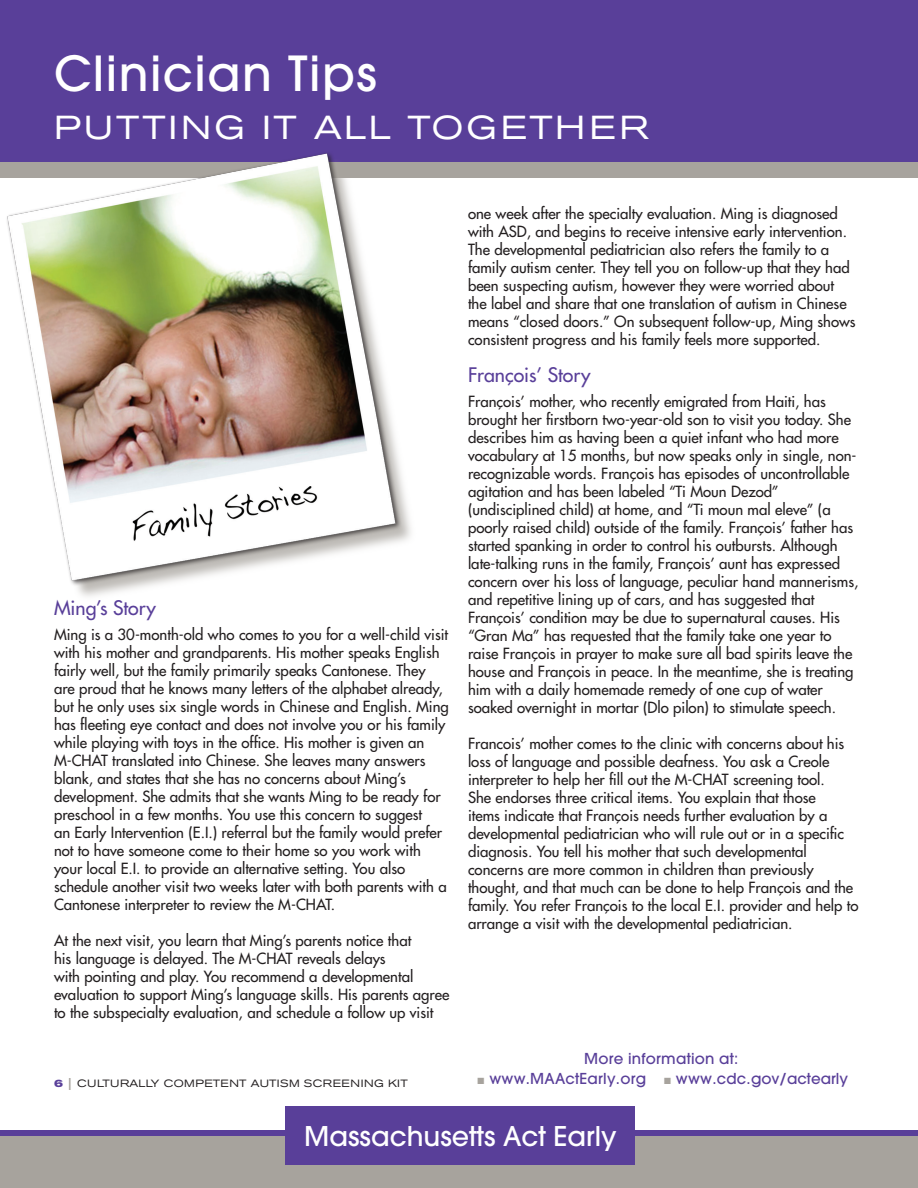
<style>
.page{position:relative;width:918px;height:1188px;background:#fff}
.page>*{position:absolute;margin:0;border:0;box-sizing:border-box;transform-origin:0 0}
.Page_Heading{font:500 48px "Avant Garde";letter-spacing:.03em;color:#fff}
.Sub_Heading{font:expanded 33px "Akzidenz Grotesk BE";letter-spacing:.095em;color:#fff}
.t1{font:500 27px "Avant Garde";color:#fff}
.Level_1_heading{font:19.5px "Futura";color:#593f99}
.Body{font:15px/18px "Futura";color:#231f20}
.t2{font:500 15px "Avant Garde";letter-spacing:.015em;color:#593f99}
.t3{font:expanded 10.5px "Akzidenz Grotesk BE";letter-spacing:.035em;color:#231f20}
.s1{font-weight:700;color:#593f99}
.s2{font-weight:700;font-size:12px;color:#a7a39d}
.s3{color:#a7a39d}
</style>
<div class="page">
<div style="left:0;top:1136px;width:918px;height:52px;background:#a7a39d"></div>
<div style="left:0;top:1130px;width:918px;height:6px;background:#593f99"></div>
<div style="left:286px;top:1106px;width:349px;height:58px;background:#593f99"></div>
<div style="left:0;top:0;width:918px;height:164px;background:#593f99"></div>
<div style="left:0;top:162px;width:918px;height:16px;background:#a7a39d"></div>
<img style="left:7px;top:153px;width:404px;height:443px">
<p class="Page_Heading" style="left:54px;top:44px;width:324px">Clinician Tips</p>
<p class="Sub_Heading" style="left:54px;top:108px;width:596px">PUTTING IT ALL TOGETHER</p>
<p class="Level_1_heading" style="left:54px;top:596px;width:103px">Ming’s Story</p>
<p class="Body" style="left:54px;top:626px;width:396px">Ming is a 30-month-old who comes to you for a well-child visit with his mother and grandparents. His mother speaks English fairly well, but the family primarily speaks Cantonese. They are proud that he knows many letters of the alphabet already, but he only uses six single words in Chinese and English. Ming has fleeting eye contact and does not involve you or his family while playing with toys in the office. His mother is given an M-CHAT translated into Chinese. She leaves many answers blank, and states that she has no concerns about Ming’s development. She admits that she wants Ming to be ready for preschool in a few months. You use this concern to suggest<br>an Early Intervention (E.I.) referral but the family would prefer not to have someone come to their home so you work with your local E.I. to provide an alternative setting. You also schedule another visit two weeks later with both parents with a Cantonese interpreter to review the M-CHAT.</p>
<p class="Body" style="left:54px;top:932px;width:397px">At the next visit, you learn that Ming’s parents notice that<br>his language is delayed. The M-CHAT reveals delays<br>with pointing and play. You recommend a developmental evaluation to support Ming’s language skills. His parents agree to the subspecialty evaluation, and schedule a follow up visit</p>
<p class="Body" style="left:468px;top:205px;width:389px">one week after the specialty evaluation. Ming is diagnosed with ASD, and begins to receive intensive early intervention.<br>The developmental pediatrician also refers the family to a family autism center. They tell you on follow-up that they had been suspecting autism, however they were worried about the label and share that one translation of autism in Chinese means “closed doors.” On subsequent follow-up, Ming shows consistent progress and his family feels more supported.</p>
<p class="Level_1_heading" style="left:468px;top:363px;width:124px">François’ Story</p>
<p class="Body" style="left:468px;top:392px;width:392px">François’ mother, who recently emigrated from Haiti, has brought her firstborn two-year-old son to visit you today. She describes him as having been a quiet infant who had more vocabulary at 15 months, but now speaks only in single, non&shy;recognizable words. François has episodes of uncontrollable agitation and has been labeled “Ti Moun Dezod” (undisciplined child) at home, and “Ti moun mal eleve” (a poorly raised child) outside of the family. François’ father has started spanking in order to control his outbursts. Although late-talking runs in the family, François’ aunt has expressed concern over his loss of language, peculiar hand mannerisms, and repetitive lining up of cars, and has suggested that François’ condition may be due to supernatural causes. His “Gran Ma” has requested that the family take one year to raise François in prayer to make sure all bad spirits leave the house and François in peace. In the meantime, she is treating him with a daily homemade remedy of one cup of water soaked overnight in mortar (Dlo pilon) to stimulate speech.</p>
<p class="Body" style="left:468px;top:734px;width:392px">Francois’ mother comes to the clinic with concerns about his loss of language and possible deafness. You ask a Creole interpreter to help her fill out the M-CHAT screening tool.<br>She endorses three critical items. You explain that those<br>items indicate that François needs further evaluation by a developmental pediatrician who will rule out or in a specific diagnosis. You tell his mother that such developmental concerns are more common in children than previously thought, and that much can be done to help François and the family. You refer François to the local E.I. provider and help to arrange a visit with the developmental pediatrician.</p>
<p class="t2" style="left:584px;top:1049px;width:156px">More information at:</p>
<p class="t3" style="left:54px;top:1077px;width:355px"><span class="s1">6</span> <span class="s2">|</span> CULTURALLY COMPETENT AUTISM SCREENING KIT</p>
<p class="t2" style="left:478px;top:1070px;width:372px"><span class="s3">■</span> www.MAActEarly.org <span class="s3">■</span> www.cdc.gov/actearly</p>
<h3 class="t1" style="left:304px;top:1119px;width:314px">Massachusetts Act Early</h3>
</div>
